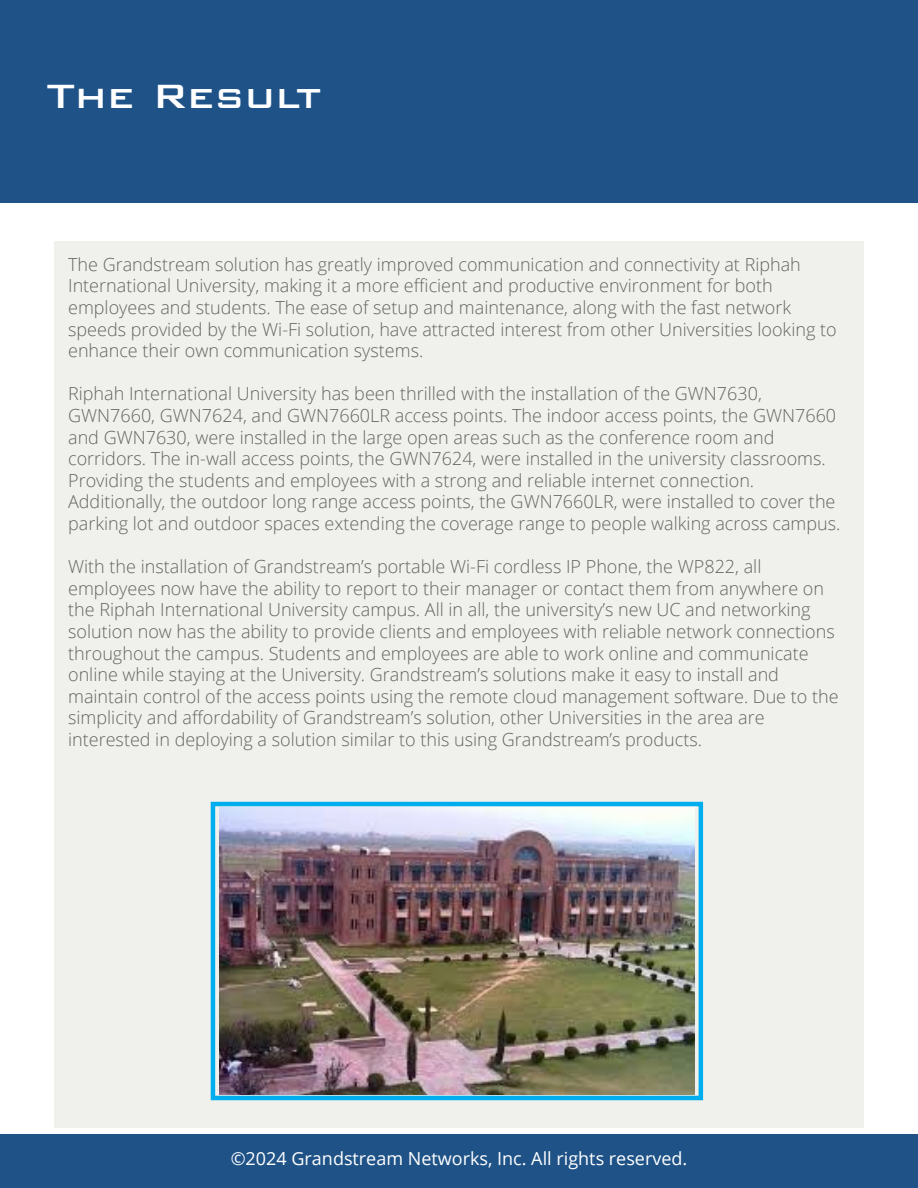
<style>
.page{position:relative;width:918px;height:1188px;background:#fff}
.page>*{position:absolute;margin:0;border:0;box-sizing:border-box;transform-origin:0 0}
.t1{font:500 45px "Bank Gothic BT";color:#fff}
.t2{font:300 18px/21.6px "Open Sans";color:#404040}
.t3{font:18px "Open Sans";color:#fff}
</style>
<div class="page">
<div style="left:0;top:0;width:918px;height:203px;background:#1f5388"></div>
<div style="left:54px;top:242px;width:810px;height:886px;background:#f0f1ec"></div>
<div style="left:1px;top:1134px;width:917px;height:54px;background:#1f5388"></div>
<div style="left:211px;top:802px;width:492px;height:298px;border:4px solid #00aeef"></div>
<img style="left:219px;top:807px;width:475px;height:288px">
<p class="t1" style="left:47px;top:72px;width:277px">The Result</p>
<p class="t2" style="left:68px;top:253px;width:770px">The Grandstream solution has greatly improved communication and connectivity at Riphah International University, making it a more efficient and productive environment for both employees and students. The ease of setup and maintenance, along with the fast network speeds provided by the Wi-Fi solution, have attracted interest from other Universities looking to enhance their own communication systems.</p>
<p class="t2" style="left:68px;top:383px;width:774px">Riphah International University has been thrilled with the installation of the GWN7630, GWN7660, GWN7624, and GWN7660LR access points. The indoor access points, the GWN7660 and GWN7630, were installed in the large open areas such as the conference room and corridors. The in-wall access points, the GWN7624, were installed in the university classrooms.<br>Providing the students and employees with a strong and reliable internet connection.<br>Additionally, the outdoor long range access points, the GWN7660LR, were installed to cover the parking lot and outdoor spaces extending the coverage range to people walking across campus.</p>
<p class="t2" style="left:68px;top:555px;width:772px">With the installation of Grandstream’s portable Wi-Fi cordless IP Phone, the WP822, all employees now have the ability to report to their manager or contact them from anywhere on the Riphah International University campus. All in all, the university’s new UC and networking solution now has the ability to provide clients and employees with reliable network connections throughout the campus. Students and employees are able to work online and communicate online while staying at the University. Grandstream’s solutions make it easy to install and maintain control of the access points using the remote cloud management software. Due to the simplicity and affordability of Grandstream’s solution, other Universities in the area are interested in deploying a solution similar to this using Grandstream’s products.</p>
<p class="t3" style="left:231px;top:1146px;width:458px">©2024 Grandstream Networks, Inc. All rights reserved.</p>
</div>
